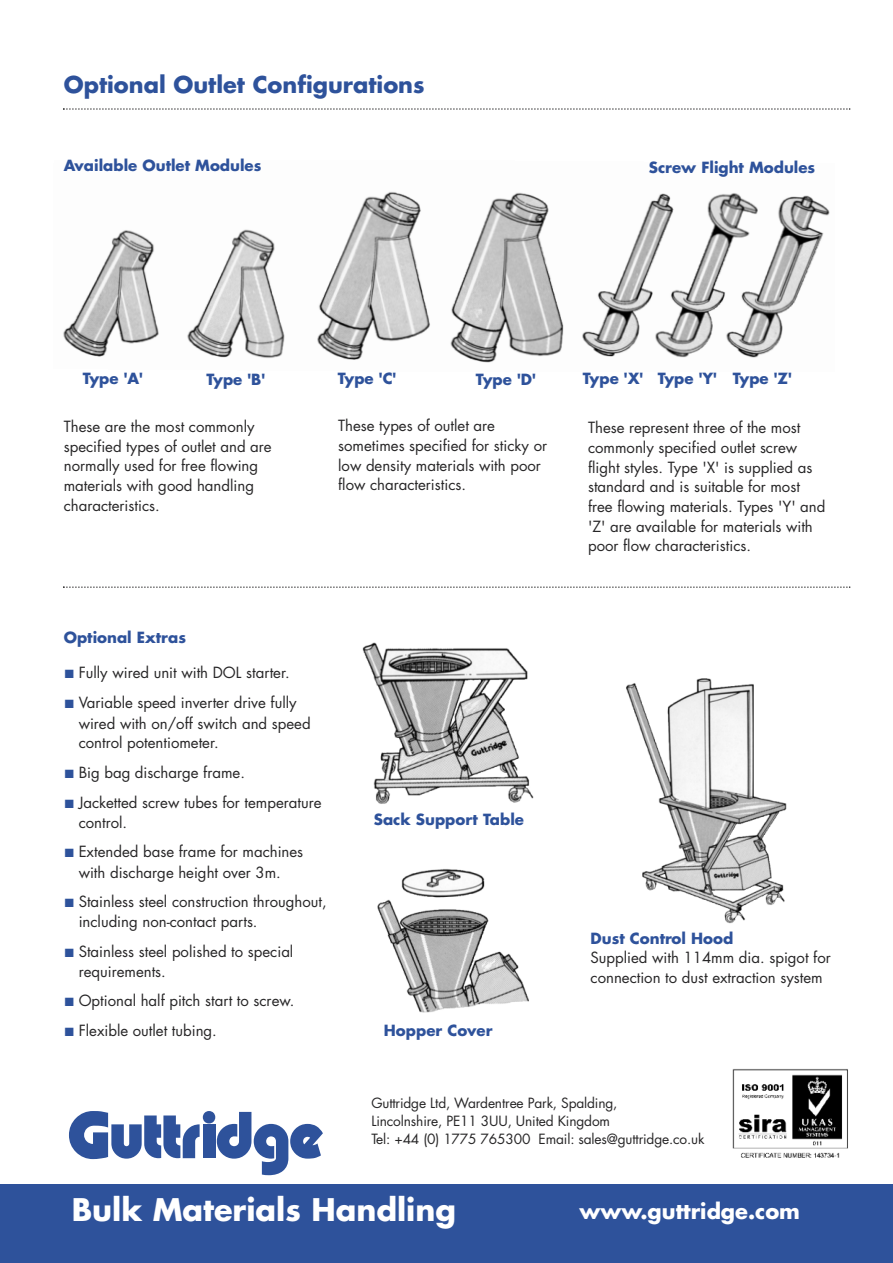
<style>
.page{position:relative;width:893px;height:1263px;background:#fff}
.page>*{position:absolute;margin:0;border:0;box-sizing:border-box;transform-origin:0 0}
.t1{font:700 30.3px "Futura CE";color:#fff}
.t2{font:700 22.5px "Futura CE";color:#2e529b}
.t3{font:700 21px "Futura CE";color:#fff}
.t4{font:15px/19.6px "Futura CE";color:#272627}
.t5{font:700 15px "Futura CE";color:#2e529b}
.t6{font:13.65px/18px "Futura CE";letter-spacing:-.01em;color:#272627}
.s1{color:#2e529b}
</style>
<div class="page">
<div style="left:0;top:1184px;width:893px;height:79px;background:#2e529b"></div>
<img style="left:63px;top:191px;width:767px;height:172px">
<svg style="left:63px;top:586px;width:787px;height:2px"></svg>
<svg style="left:63px;top:108px;width:787px;height:2px"></svg>
<img style="left:626px;top:678px;width:161px;height:246px">
<img style="left:362px;top:642px;width:172px;height:162px">
<img style="left:377px;top:869px;width:152px;height:144px">
<svg style="left:69px;top:1111px;width:254px;height:64px"></svg>
<img style="left:732px;top:1069px;width:116px;height:89px">
<h2 class="t2" style="left:64px;top:75px;width:362px">Optional Outlet Configurations</h2>
<p class="t5" style="left:64px;top:159px;width:199px">Available Outlet Modules</p>
<p class="t5" style="left:649px;top:161px;width:168px">Screw Flight Modules</p>
<p class="t5" style="left:83px;top:372px;width:62px">Type 'A'</p>
<p class="t5" style="left:206px;top:373px;width:60px">Type 'B'</p>
<p class="t5" style="left:338px;top:372px;width:60px">Type 'C'</p>
<p class="t5" style="left:476px;top:373px;width:61px">Type 'D'</p>
<p class="t5" style="left:583px;top:371px;width:211px">Type 'X' Type 'Y' Type 'Z'</p>
<p class="t4" style="left:64px;top:418px;width:209px">These are the most commonly specified types of outlet and are normally used for free flowing materials with good handling characteristics.</p>
<p class="t4" style="left:338px;top:417px;width:210px">These types of outlet are sometimes specified for sticky or low density materials with poor flow characteristics.</p>
<p class="t4" style="left:588px;top:419px;width:239px">These represent three of the most commonly specified outlet screw flight styles. Type 'X' is supplied as standard and is suitable for most free flowing materials. Types 'Y' and 'Z' are available for materials with poor flow characteristics.</p>
<p class="t5" style="left:64px;top:630px;width:124px">Optional Extras</p>
<p class="t4" style="left:65px;top:664px;width:226px"><span class="s1">■</span> Fully wired unit with DOL starter.</p>
<p class="t4" style="left:79px;top:694px;width:233px;text-indent:-14px"><span class="s1">■</span> Variable speed inverter drive fully wired with on/off switch and speed control potentiometer.</p>
<p class="t4" style="left:65px;top:764px;width:181px"><span class="s1">■</span> Big bag discharge frame.</p>
<p class="t4" style="left:79px;top:793px;width:244px;line-height:20.2px;text-indent:-14px"><span class="s1">■</span> Jacketted screw tubes for temperature control.</p>
<p class="t4" style="left:65px;top:843px;width:240px;line-height:20.2px;text-align:center"><span class="s1">■</span> Extended base frame for machines with discharge height over 3m.</p>
<p class="t4" style="left:79px;top:893px;width:250px;line-height:20.2px;text-indent:-14px"><span class="s1">■</span> Stainless steel construction throughout, including non-contact parts.</p>
<p class="t4" style="left:79px;top:942px;width:216px;line-height:20.2px;text-indent:-14px"><span class="s1">■</span> Stainless steel polished to special requirements.</p>
<p class="t4" style="left:65px;top:992px;width:231px"><span class="s1">■</span> Optional half pitch start to screw.</p>
<p class="t4" style="left:65px;top:1022px;width:153px"><span class="s1">■</span> Flexible outlet tubing.</p>
<p class="t5" style="left:374px;top:812px;width:152px">Sack Support Table</p>
<p class="t5" style="left:384px;top:1023px;width:110px">Hopper Cover</p>
<p class="t5" style="left:591px;top:931px;width:144px">Dust Control Hood</p>
<p class="t4" style="left:591px;top:949px;width:242px">Supplied with 114mm dia. spigot for connection to dust extraction system</p>
<p class="t6" style="left:371px;top:1095px;width:335px">Guttridge Ltd, Wardentree Park, Spalding,<br>Lincolnshire, PE11 3UU, United Kingdom<br>Tel: +44 (0) 1775 765300 Email: sales@guttridge.co.uk</p>
<h1 class="t1" style="left:72px;top:1196px;width:386px">Bulk Materials Handling</h1>
<h3 class="t3" style="left:580px;top:1201px;width:222px">www.guttridge.com</h3>
</div>
